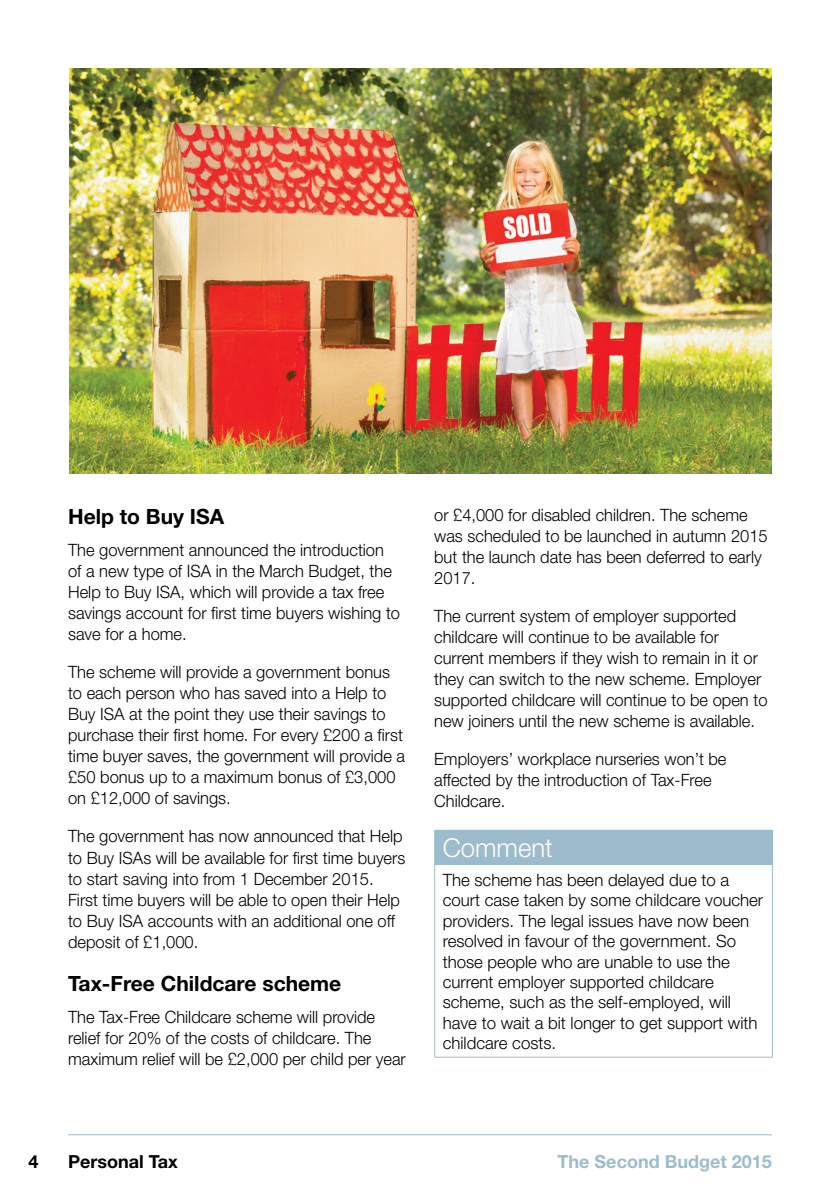
<style>
.page{position:relative;width:840px;height:1191px;background:#fff}
.page>*{position:absolute;margin:0;border:0;box-sizing:border-box;transform-origin:0 0}
.bb_Comment_Heading{font:300 26px "Helvetica Neue";color:#fff}
.bb_Sub_Heading{font:700 21px "Helvetica Neue";color:#000}
.t1{font:700 18px "Helvetica Neue";color:#9cbccd}
.t2{font:700 18px "Helvetica Neue";color:#000}
.bb_Body{font:300 17px/21px "Helvetica Neue";color:#000}
.bb_Comments_Body{font:300 17px/20.4px "Helvetica Neue";color:#000}
</style>
<div class="page">
<img style="left:69px;top:68px;width:702px;height:405px">
<hr style="left:68px;top:1134px;width:703px;height:1px;background:#9cbccd">
<div style="left:434px;top:830px;width:338px;height:34px;background:#9cbccd"></div>
<hr style="left:434px;top:1056px;width:338px;height:1px;background:#9cbccd">
<hr style="left:434px;top:865px;width:1px;height:191px;background:#9cbccd">
<hr style="left:771px;top:865px;width:1px;height:191px;background:#9cbccd">
<hr style="left:434px;top:864px;width:338px;height:1px;background:#9cbccd">
<p class="bb_Sub_Heading" style="left:68px;top:503px;width:157px">Help to Buy ISA</p>
<p class="bb_Body" style="left:68px;top:539px;width:333px">The government announced the introduction of a new type of ISA in the March Budget, the Help to Buy ISA, which will provide a tax free savings account for first time buyers wishing to save for a home.</p>
<p class="bb_Body" style="left:68px;top:661px;width:338px">The scheme will provide a government bonus to each person who has saved into a Help to Buy ISA at the point they use their savings to purchase their first home. For every £200 a first time buyer saves, the government will provide a £50 bonus up to a maximum bonus of £3,000 on £12,000 of savings.</p>
<p class="bb_Body" style="left:68px;top:825px;width:338px">The government has now announced that Help to Buy ISAs will be available for first time buyers to start saving into from 1 December 2015.<br>First time buyers will be able to open their Help to Buy ISA accounts with an additional one off deposit of £1,000.</p>
<p class="bb_Sub_Heading" style="left:68px;top:970px;width:274px">Tax-Free Childcare scheme</p>
<p class="bb_Body" style="left:68px;top:1006px;width:339px">The Tax-Free Childcare scheme will provide relief for 20% of the costs of childcare. The maximum relief will be £2,000 per child per year</p>
<p class="bb_Body" style="left:434px;top:504px;width:335px">or £4,000 for disabled children. The scheme was scheduled to be launched in autumn 2015 but the launch date has been deferred to early 2017.</p>
<p class="bb_Body" style="left:434px;top:605px;width:334px">The current system of employer supported childcare will continue to be available for current members if they wish to remain in it or they can switch to the new scheme. Employer supported childcare will continue to be open to new joiners until the new scheme is available.</p>
<p class="bb_Body" style="left:434px;top:748px;width:294px">Employers’ workplace nurseries won’t be affected by the introduction of Tax-Free<br>Childcare.</p>
<p class="bb_Comment_Heading" style="left:442px;top:831px;width:112px">Comment</p>
<p class="bb_Comments_Body" style="left:442px;top:869px;width:322px">The scheme has been delayed due to a court case taken by some childcare voucher providers. The legal issues have now been resolved in favour of the government. So those people who are unable to use the current employer supported childcare scheme, such as the self-employed, will have to wait a bit longer to get support with childcare costs.</p>
<p class="t2" style="left:28px;top:1150px;width:12px">4</p>
<p class="t2" style="left:68px;top:1150px;width:111px">Personal Tax</p>
<p class="t1" style="left:557px;top:1150px;width:216px">The Second Budget 2015</p>
</div>
